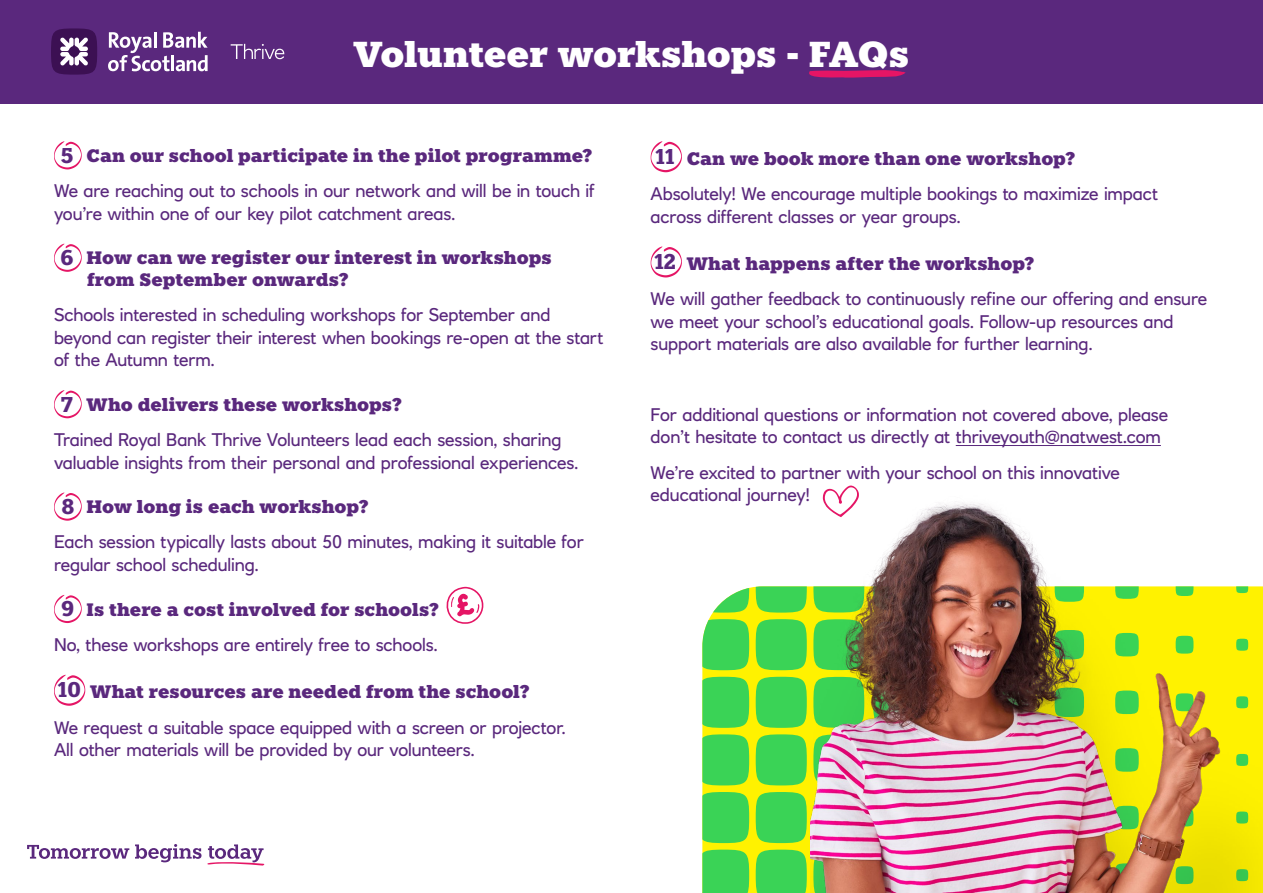
<style>
.page{position:relative;width:1263px;height:893px;background:#fff}
.page>*{position:absolute;margin:0;border:0;box-sizing:border-box;transform-origin:0 0}
.t1{font:900 36px "Knile";letter-spacing:-.005em;color:#fff}
.t2{font:18px/22.5px "RN House Sans";letter-spacing:-.005em;color:#5a287d}
.t3{font:900 18px/21.6px "Knile";color:#5a287d}
.s1{font-weight:700;font-size:21.45px}
</style>
<div class="page">
<div style="left:0;top:0;width:1263px;height:103px;background:#5a287d"></div>
<svg style="left:231px;top:44px;width:53px;height:15px"></svg>
<svg style="left:108px;top:32px;width:100px;height:39px"></svg>
<div style="left:51px;top:28px;width:46px;height:47px;background:#3c1053;border-radius:50%"></div>
<svg style="left:60px;top:37px;width:28px;height:29px"></svg>
<svg style="left:135px;top:844px;width:129px;height:22px"></svg>
<svg style="left:27px;top:845px;width:102px;height:14px"></svg>
<svg style="left:446px;top:587px;width:38px;height:37px"></svg>
<svg style="left:702px;top:586px;width:108px;height:307px;background:#dbec11"></svg>
<svg style="left:702px;top:586px;width:47px;height:27px"></svg>
<svg style="left:756px;top:586px;width:51px;height:27px"></svg>
<svg style="left:702px;top:619px;width:47px;height:51px;background:#49d556"></svg>
<div style="left:756px;top:619px;width:51px;height:51px;background:#3ad356;border-radius:50%"></div>
<svg style="left:702px;top:677px;width:47px;height:51px;background:#45d451"></svg>
<div style="left:756px;top:677px;width:51px;height:51px;background:#3ad356;border-radius:50%"></div>
<svg style="left:702px;top:734px;width:47px;height:51px;background:#45d451"></svg>
<div style="left:756px;top:734px;width:51px;height:51px;background:#3ad356;border-radius:50%"></div>
<svg style="left:702px;top:792px;width:47px;height:51px;background:#45d451"></svg>
<div style="left:756px;top:792px;width:51px;height:51px;background:#3ad356;border-radius:50%"></div>
<div style="left:702px;top:850px;width:47px;height:43px;background:#3ad356"></div>
<div style="left:756px;top:850px;width:51px;height:43px;background:#3ad356"></div>
<img style="left:810px;top:486px;width:453px;height:407px">
<svg style="left:809px;top:70px;width:96px;height:8px"></svg>
<svg style="left:54px;top:141px;width:28px;height:28px"></svg>
<svg style="left:54px;top:244px;width:28px;height:28px"></svg>
<svg style="left:54px;top:390px;width:28px;height:28px"></svg>
<svg style="left:54px;top:492px;width:28px;height:29px"></svg>
<svg style="left:54px;top:595px;width:28px;height:28px"></svg>
<svg style="left:54px;top:675px;width:31px;height:31px"></svg>
<hr style="left:956px;top:445px;width:205px;height:1px;background:#5a287d">
<svg style="left:651px;top:141px;width:31px;height:31px"></svg>
<svg style="left:651px;top:246px;width:31px;height:31px"></svg>
<h1 class="t1" style="left:353px;top:31px;width:557px">Volunteer workshops - FAQs</h1>
<p class="t3" style="left:61px;top:145px;width:533px"><span class="s1">5</span> Can our school participate in the pilot programme?</p>
<p class="t2" style="left:54px;top:180px;width:542px">We are reaching out to schools in our network and will be in touch if you’re within one of our key pilot catchment areas.</p>
<p class="t3" style="left:87px;top:247px;width:466px;text-indent:-27px"><span class="s1">6</span> How can we register our interest in workshops from September onwards?</p>
<p class="t2" style="left:54px;top:303px;width:551px">Schools interested in scheduling workshops for September and beyond can register their interest when bookings re-open at the start of the Autumn term.</p>
<p class="t3" style="left:61px;top:394px;width:342px"><span class="s1">7</span> Who delivers these workshops?</p>
<p class="t2" style="left:54px;top:428px;width:526px">Trained Royal Bank Thrive Volunteers lead each session, sharing valuable insights from their personal and professional experiences.</p>
<p class="t3" style="left:61px;top:496px;width:309px"><span class="s1">8</span> How long is each workshop?</p>
<p class="t2" style="left:54px;top:531px;width:531px">Each session typically lasts about 50 minutes, making it suitable for regular school scheduling.</p>
<p class="t3" style="left:61px;top:598px;width:379px"><span class="s1">9</span> Is there a cost involved for schools?</p>
<p class="t2" style="left:54px;top:633px;width:385px">No, these workshops are entirely free to schools.</p>
<p class="t3" style="left:58px;top:681px;width:473px"><span class="s1">10</span> What resources are needed from the school?</p>
<p class="t2" style="left:54px;top:716px;width:513px">We request a suitable space equipped with a screen or projector.<br>All other materials will be provided by our volunteers.</p>
<p class="t3" style="left:656px;top:148px;width:421px"><span class="s1">11</span> Can we book more than one workshop?</p>
<p class="t2" style="left:651px;top:182px;width:509px">Absolutely! We encourage multiple bookings to maximize impact across different classes or year groups.</p>
<p class="t3" style="left:654px;top:253px;width:381px"><span class="s1">12</span> What happens after the workshop?</p>
<p class="t2" style="left:651px;top:288px;width:558px">We will gather feedback to continuously refine our offering and ensure we meet your school’s educational goals. Follow-up resources and support materials are also available for further learning.</p>
<p class="t2" style="left:651px;top:403px;width:519px">For additional questions or information not covered above, please don’t hesitate to contact us directly at thriveyouth@natwest.com</p>
<p class="t2" style="left:651px;top:461px;width:471px">We’re excited to partner with your school on this innovative educational journey!</p>
</div>
